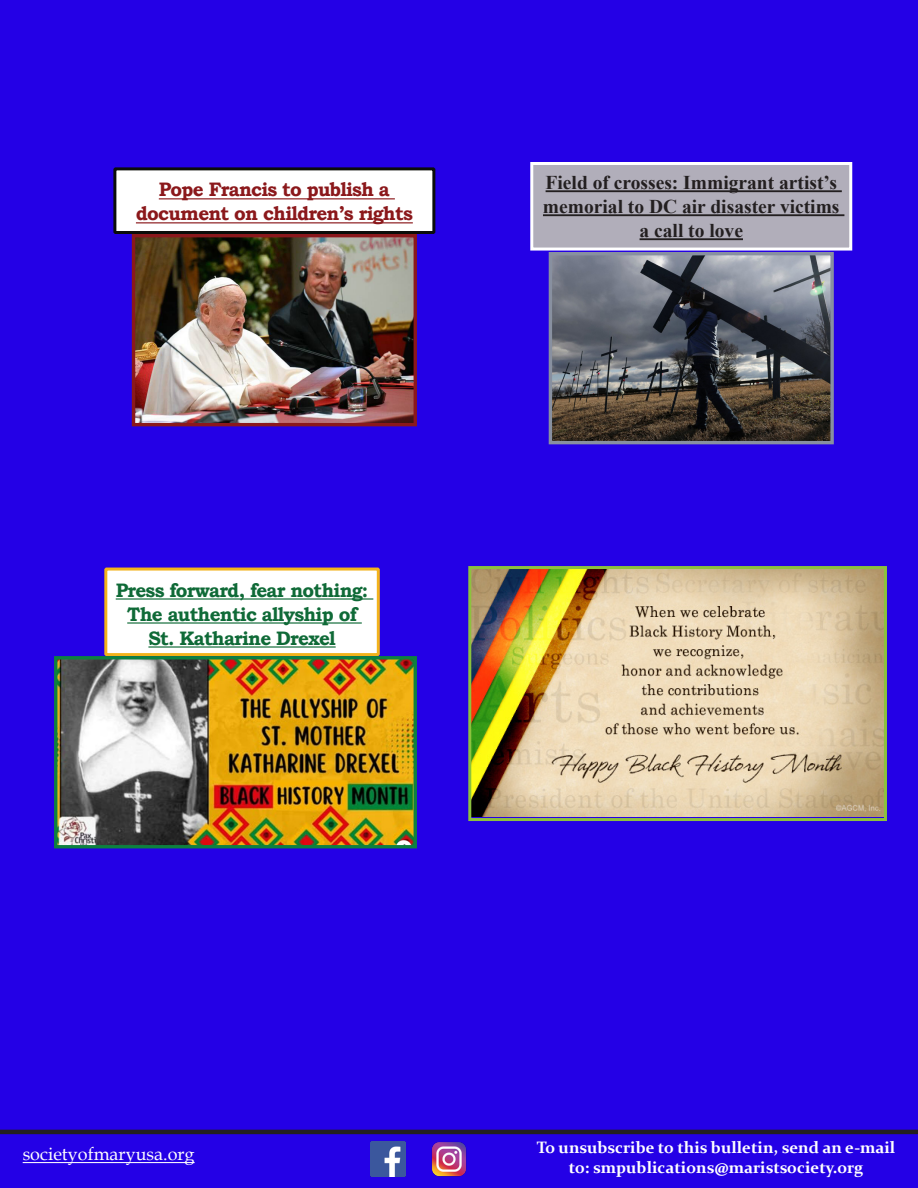
<style>
.page{position:relative;width:918px;height:1188px;background:#2400e6}
.page>*{position:absolute;margin:0;border:0;box-sizing:border-box;transform-origin:0 0}
.t1{font:700 19.5px/24px "Times New Roman";color:#231f20;text-align:center}
.t2{font:700 19.5px/24px "Bookman Old Style";letter-spacing:-.04em;color:#0f6a37;text-align:center}
.t3{font:700 19.5px/24px "Bookman Old Style";letter-spacing:-.04em;color:#8b181b;text-align:center}
.t4{font:18px "Book Antiqua";color:#fff}
.t5{font:700 16.5px/19.8px "Constantia";color:#fff;text-align:center}
</style>
<div class="page">
<hr style="left:0;top:1130px;width:918px;height:4px;background:#231f20">
<hr style="left:23px;top:1162px;width:172px;height:1px;background:#fff">
<img style="left:370px;top:1141px;width:36px;height:36px">
<img style="left:431px;top:1142px;width:36px;height:35px">
<div style="left:115px;top:169px;width:319px;height:63px;background:#fff"></div>
<hr style="left:159px;top:198px;width:236px;height:1px;background:#8b181b">
<hr style="left:136px;top:222px;width:277px;height:1px;background:#8b181b">
<div style="left:113px;top:167px;width:322px;height:67px;border:3px solid #0b0d0a"></div>
<svg style="left:530px;top:162px;width:323px;height:89px;background:#afacb9"></svg>
<img style="left:136px;top:238px;width:277px;height:184px">
<div style="left:132px;top:234px;width:285px;height:192px;border:3px solid #8b181c"></div>
<img style="left:553px;top:256px;width:277px;height:184px">
<div style="left:549px;top:252px;width:285px;height:192px;border:3px solid #8890a0"></div>
<div style="left:106px;top:569px;width:272px;height:86px;background:#fff"></div>
<hr style="left:116px;top:598px;width:257px;height:2px;background:#0f6a37">
<hr style="left:127px;top:622px;width:235px;height:2px;background:#0f6a37">
<hr style="left:148px;top:646px;width:188px;height:2px;background:#0f6a37">
<div style="left:104px;top:568px;width:276px;height:88px;border:3px solid #f3b31b"></div>
<img style="left:58px;top:660px;width:355px;height:184px">
<div style="left:54px;top:656px;width:363px;height:192px;border:3px solid #0d8140"></div>
<img style="left:472px;top:570px;width:411px;height:247px">
<div style="left:468px;top:566px;width:419px;height:255px;border:3px solid #8cc13e"></div>
<p class="t3" style="left:136px;top:178px;width:278px">Pope Francis to publish a document on children’s rights</p>
<p class="t1" style="left:543px;top:170px;width:298px">Field of crosses: Immigrant artist’s memorial to DC air disaster victims a call to love</p>
<p class="t2" style="left:116px;top:578px;width:254px">Press forward, fear nothing:<br>The authentic allyship of<br>St. Katharine Drexel</p>
<p class="t4" style="left:23px;top:1142px;width:173px">societyofmaryusa.org</p>
<p class="t5" style="left:537px;top:1137px;width:360px">To unsubscribe to this bulletin, send an e-mail to: smpublications@maristsociety.org</p>
</div>
